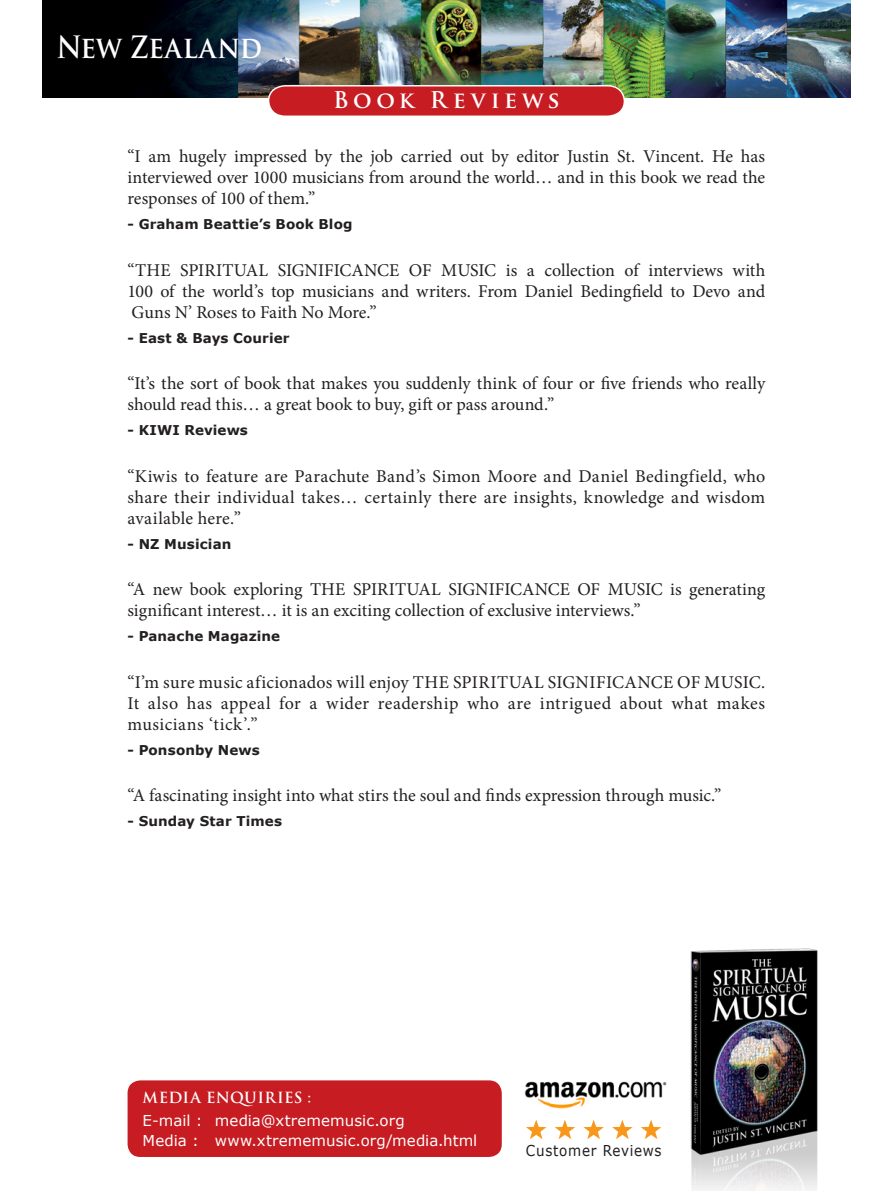
<style>
.page{position:relative;width:893px;height:1191px;background:#fff}
.page>*{position:absolute;margin:0;border:0;box-sizing:border-box;transform-origin:0 0}
.t1{font:700 30px "Trajan Pro";letter-spacing:-.025em;color:#fff;scale:.9 1}
.t2{font:700 22.5px "Trajan Pro";letter-spacing:.195em;color:#fff}
.t3{font:18px/21px "Minion Pro";color:#231f20;text-align:justify}
.t4{font:15px "Verdana";letter-spacing:.005em;color:#fff}
.t5{font:700 15px "Trajan Pro";letter-spacing:.015em;color:#fff}
.t6{font:15px "Verdana";letter-spacing:.05em;color:#231f20;scale:.9 1}
.t7{font:700 13.5px "Verdana";letter-spacing:.01em;color:#231f20}
</style>
<div class="page">
<img style="left:43px;top:0;width:807px;height:98px">
<svg style="left:267px;top:84px;width:359px;height:32px;background:#c53034"></svg>
<img style="left:690px;top:948px;width:128px;height:243px">
<div style="left:128px;top:1080px;width:374px;height:77px;background:#c61c22;border-radius:13px"></div>
<img style="left:524px;top:1081px;width:143px;height:28px">
<svg style="left:526px;top:1120px;width:20px;height:19px"></svg>
<svg style="left:555px;top:1120px;width:20px;height:19px"></svg>
<svg style="left:583px;top:1120px;width:21px;height:19px"></svg>
<svg style="left:612px;top:1120px;width:21px;height:19px"></svg>
<svg style="left:641px;top:1120px;width:20px;height:19px"></svg>
<p class="t1" style="left:56px;top:28px;width:230px">New Zealand</p>
<p class="t2" style="left:333px;top:86px;width:228px">Book Reviews</p>
<p class="t3" style="left:128px;top:146px;width:639px">“I am hugely impressed by the job carried out by editor Justin St. Vincent. He has interviewed over 1000 musicians from around the world… and in this book we read the responses of 100 of them.”</p>
<p class="t7" style="left:128px;top:216px;width:227px">- Graham Beattie’s Book Blog</p>
<p class="t3" style="left:128px;top:259px;width:639px">“THE SPIRITUAL SIGNIFICANCE OF MUSIC is a collection of interviews with 100 of the world’s top musicians and writers. From Daniel Bedingfield to Devo and Guns N’ Roses to Faith No More.”</p>
<p class="t7" style="left:128px;top:329px;width:164px">- East &amp; Bays Courier</p>
<p class="t3" style="left:128px;top:373px;width:639px">“It’s the sort of book that makes you suddenly think of four or five friends who really should read this… a great book to buy, gift or pass around.”</p>
<p class="t7" style="left:128px;top:422px;width:122px">- KIWI Reviews</p>
<p class="t3" style="left:128px;top:465px;width:639px">“Kiwis to feature are Parachute Band’s Simon Moore and Daniel Bedingfield, who share their individual takes… certainly there are insights, knowledge and wisdom available here.”</p>
<p class="t7" style="left:128px;top:535px;width:105px">- NZ Musician</p>
<p class="t3" style="left:128px;top:579px;width:639px">“A new book exploring THE SPIRITUAL SIGNIFICANCE OF MUSIC is generating significant interest… it is an exciting collection of exclusive interviews.”</p>
<p class="t7" style="left:128px;top:628px;width:154px">- Panache Magazine</p>
<p class="t3" style="left:128px;top:671px;width:639px">“I’m sure music aficionados will enjoy THE SPIRITUAL SIGNIFICANCE OF MUSIC.<br>It also has appeal for a wider readership who are intrigued about what makes musicians ‘tick’.”</p>
<p class="t7" style="left:128px;top:741px;width:134px">- Ponsonby News</p>
<p class="t3" style="left:128px;top:785px;width:595px">“A fascinating insight into what stirs the soul and finds expression through music.”</p>
<p class="t7" style="left:128px;top:813px;width:156px">- Sunday Star Times</p>
<p class="t5" style="left:143px;top:1088px;width:170px">Media Enquiries :</p>
<p class="t4" style="left:143px;top:1111px;width:264px">E-mail : media@xtrememusic.org</p>
<p class="t4" style="left:143px;top:1130px;width:336px">Media : www.xtrememusic.org/media.html</p>
<p class="t6" style="left:526px;top:1141px;width:152px">Customer Reviews</p>
</div>
